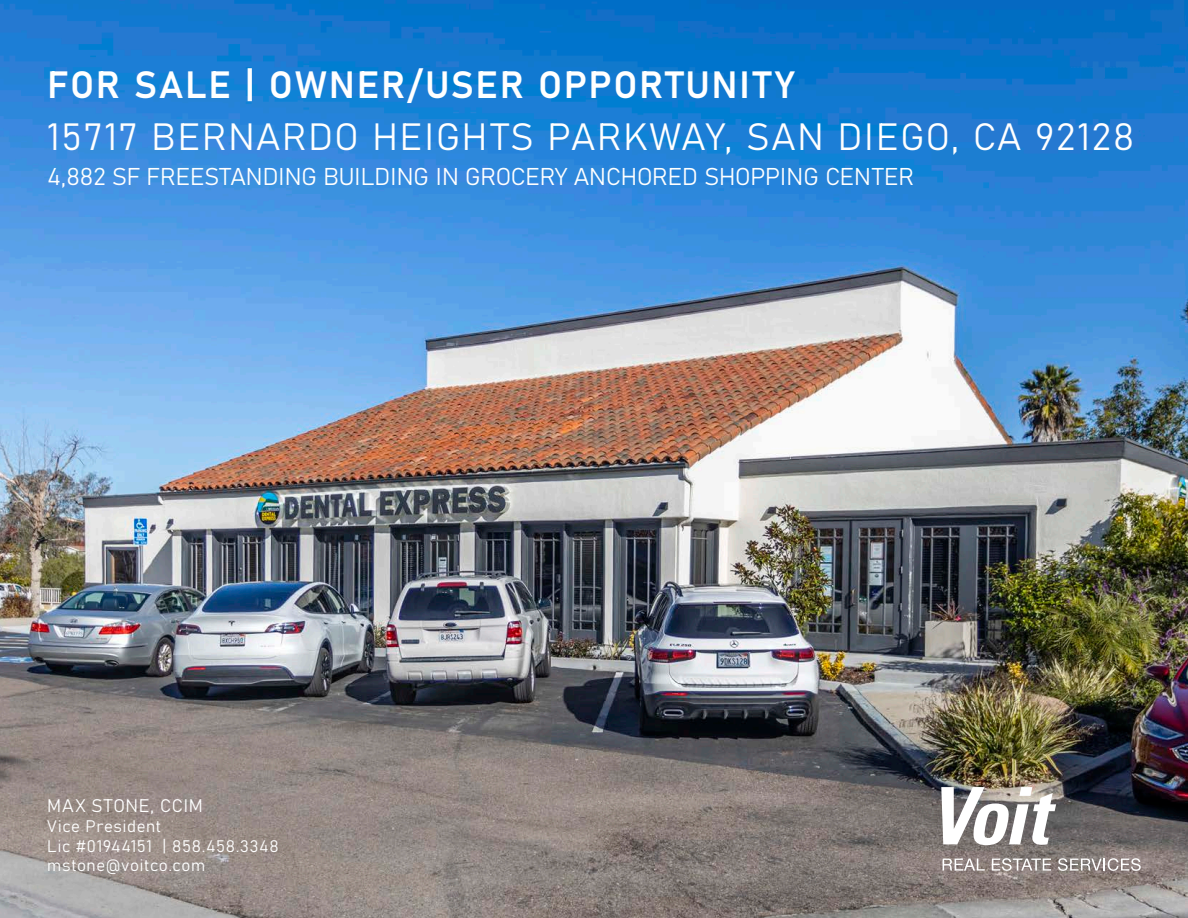
<style>
.page{position:relative;width:1188px;height:918px;background:#fff}
.page>*{position:absolute;margin:0;border:0;box-sizing:border-box;transform-origin:0 0}
.t1{font:37.5px "Bahnschrift";letter-spacing:.05em;color:#fff}
.t2{font:24px "Bahnschrift";color:#fff}
.Broker_Name{font:18px "Bahnschrift";letter-spacing:.035em;color:#fff}
.Broker_Name-2{font:16.5px "Bahnschrift";letter-spacing:.035em;color:#fff}
</style>
<div class="page">
<img style="left:0;top:0;width:1188px;height:918px">
<svg style="left:943px;top:859px;width:42px;height:12px"></svg>
<svg style="left:992px;top:858px;width:59px;height:13px"></svg>
<svg style="left:1058px;top:858px;width:83px;height:13px"></svg>
<svg style="left:941px;top:787px;width:115px;height:58px"></svg>
<p class="t1" style="left:47px;top:56px;width:749px">FOR SALE | OWNER/USER OPPORTUNITY</p>
<p class="t1" style="left:47px;top:108px;width:1088px">15717 BERNARDO HEIGHTS PARKWAY, SAN DIEGO, CA 92128</p>
<p class="t2" style="left:47px;top:158px;width:868px">4,882 SF FREESTANDING BUILDING IN GROCERY ANCHORED SHOPPING CENTER</p>
<p class="Broker_Name" style="left:47px;top:792px;width:157px">MAX STONE, CCIM</p>
<p class="Broker_Name-2" style="left:47px;top:813px;width:116px">Vice President</p>
<p class="Broker_Name-2" style="left:47px;top:833px;width:233px">Lic #01944151 | 858.458.3348</p>
<p class="Broker_Name-2" style="left:47px;top:853px;width:159px">mstone@voitco.com</p>
</div>
